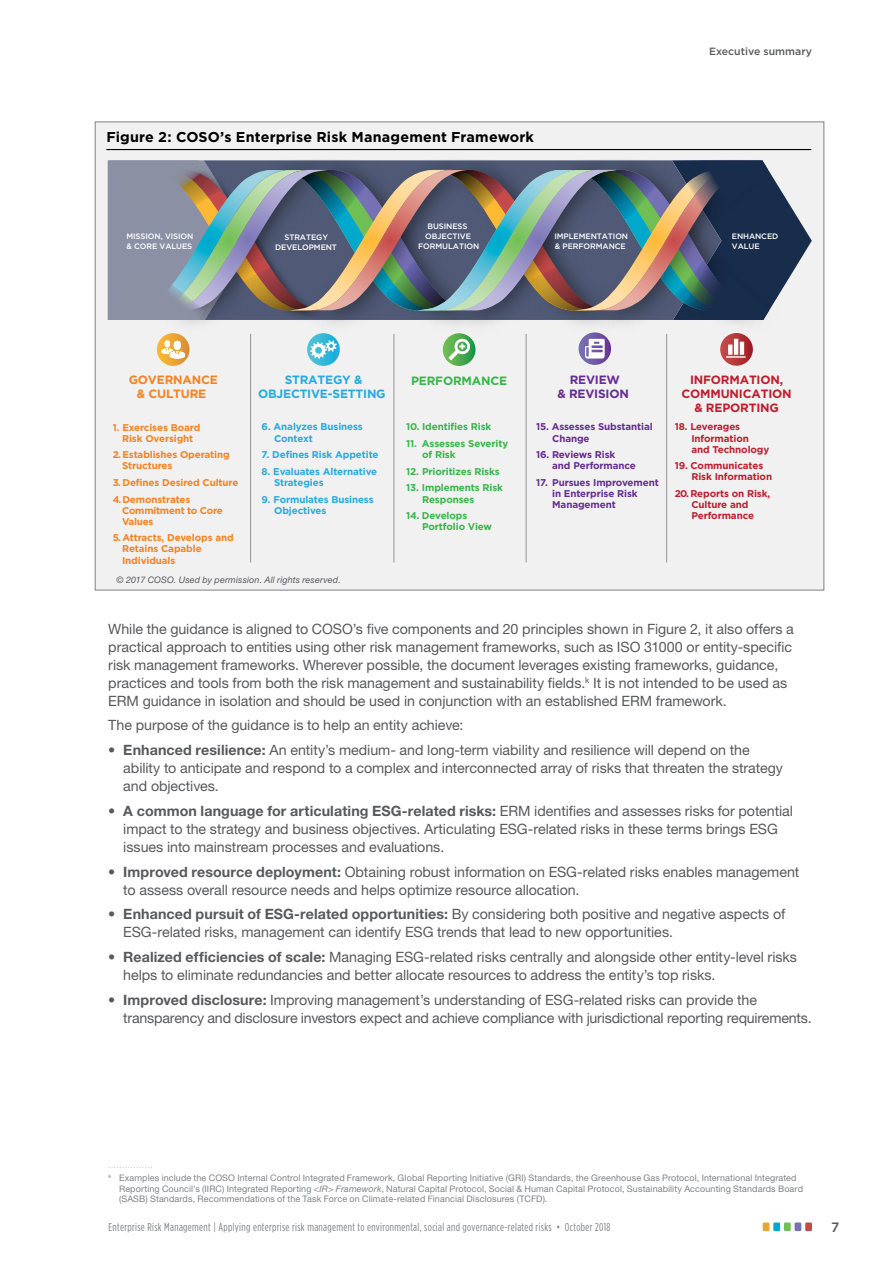
<style>
.page{position:relative;width:893px;height:1263px;background:#fff}
.page>*{position:absolute;margin:0;border:0;box-sizing:border-box;transform-origin:0 0}
.t1{font:14.25px/18px "Helvetica Neue LT";letter-spacing:-.005em;color:#58595b}
.t2{font:700 14.25px "Gotham";letter-spacing:.015em;color:#000}
.t3{font:500 13.5px "Gotham";color:#58595b}
.t4{font:700 12px/14.4px "Gotham";letter-spacing:-.015em;color:#be1e2d;text-align:center}
.t5{font:700 12px/14.4px "Gotham";letter-spacing:-.015em;color:#27aae1;text-align:center}
.t6{font:700 12px/14.4px "Gotham";letter-spacing:-.015em;color:#f58220;text-align:center}
.t7{font:700 12px/14.4px "Gotham";letter-spacing:-.015em;color:#662d91;text-align:center}
.t8{font:700 12px "Gotham";letter-spacing:-.015em;color:#39b54a}
.t9{font:11.4px "Gotham Condensed";letter-spacing:.03em;color:#808285}
.t10{font:500 10.5px "Gotham";color:#58595b}
.t11{font:700 9.75px/11.1px "Gotham";letter-spacing:-.01em;color:#f58220}
.t12{font:700 9.75px/11.1px "Gotham";letter-spacing:-.01em;color:#39b54a}
.t13{font:700 9.75px/11.1px "Gotham";letter-spacing:-.01em;color:#27aae1}
.t14{font:700 9.75px/11.1px "Gotham";letter-spacing:-.01em;color:#be1e2d}
.t15{font:700 9.75px/11.1px "Gotham";letter-spacing:-.01em;color:#662d91}
.t16{font:700 9.75px/11.1px "Gotham";letter-spacing:-.03em;color:#f58220}
.t17{font:9px/10.5px "Helvetica Neue LT";letter-spacing:.01em;color:#808285}
.t18{font:italic 9px "Helvetica Neue LT";letter-spacing:.015em;color:#58595b}
.t19{font:500 7.8px/10.1px "Gotham";letter-spacing:-.01em;color:#fff}
.t20{font:5.25px "Helvetica Neue LT";color:#808285}
.s1{font-weight:700}
.s2{font-style:italic}
</style>
<div class="page">
<div style="left:95px;top:122px;width:729px;height:468px;background:#f1f1f2;border:1px solid #808285"></div>
<hr style="left:106px;top:149px;width:705px;height:1px;background:#000">
<img style="left:108px;top:160px;width:704px;height:160px">
<hr style="left:250px;top:334px;width:1px;height:228px;background:#939598">
<hr style="left:393px;top:334px;width:1px;height:228px;background:#939598">
<hr style="left:526px;top:334px;width:1px;height:228px;background:#939598">
<hr style="left:666px;top:334px;width:1px;height:228px;background:#939598">
<svg style="left:157px;top:333px;width:33px;height:33px"></svg>
<svg style="left:161px;top:340px;width:24px;height:19px"></svg>
<svg style="left:307px;top:333px;width:33px;height:33px"></svg>
<svg style="left:310px;top:340px;width:27px;height:19px"></svg>
<svg style="left:720px;top:333px;width:33px;height:33px"></svg>
<svg style="left:726px;top:339px;width:20px;height:19px"></svg>
<svg style="left:579px;top:332px;width:32px;height:33px"></svg>
<svg style="left:585px;top:339px;width:20px;height:19px"></svg>
<svg style="left:443px;top:333px;width:32px;height:33px"></svg>
<svg style="left:448px;top:338px;width:22px;height:22px"></svg>
<div style="left:805px;top:1222px;width:7px;height:9px;background:#c74a4b;border-radius:2px"></div>
<div style="left:795px;top:1222px;width:6px;height:9px;background:#7670b4;border-radius:2px"></div>
<div style="left:784px;top:1222px;width:7px;height:9px;background:#70bf54;border-radius:2px"></div>
<div style="left:773px;top:1222px;width:7px;height:9px;background:#00a9cb;border-radius:2px"></div>
<div style="left:763px;top:1222px;width:6px;height:9px;background:#e5a82f;border-radius:2px"></div>
<p class="t2" style="left:106px;top:127px;width:429px">Figure 2: COSO’s Enterprise Risk Management Framework</p>
<p class="t10" style="left:709px;top:44px;width:104px">Executive summary</p>
<p class="t19" style="left:126px;top:231px;width:68px">MISSION, VISION &amp; CORE VALUES</p>
<p class="t19" style="left:275px;top:232px;width:63px;text-align:center">STRATEGY<br>DEVELOPMENT</p>
<p class="t19" style="left:418px;top:221px;width:63px;text-align:center">BUSINESS<br>OBJECTIVE<br>FORMULATION</p>
<p class="t19" style="left:554px;top:231px;width:75px">IMPLEMENTATION &amp; PERFORMANCE</p>
<p class="t19" style="left:732px;top:231px;width:48px">ENHANCED<br>VALUE</p>
<p class="t6" style="left:129px;top:372px;width:91px">GOVERNANCE &amp; CULTURE</p>
<p class="t7" style="left:557px;top:372px;width:73px">REVIEW<br>&amp; REVISION</p>
<p class="t4" style="left:681px;top:372px;width:112px">INFORMATION,<br>COMMUNICATION &amp; REPORTING</p>
<p class="t5" style="left:258px;top:372px;width:129px">STRATEGY &amp;<br>OBJECTIVE-SETTING</p>
<p class="t8" style="left:411px;top:373px;width:98px">PERFORMANCE</p>
<p class="t11" style="left:113px;top:421px;width:89px;text-align:center">1. Exercises Board<br>Risk Oversight</p>
<p class="t11" style="left:122px;top:449px;width:109px;text-indent:-9px">2. Establishes Operating<br>Structures</p>
<p class="t11" style="left:113px;top:477px;width:127px">3. Defines Desired Culture</p>
<p class="t16" style="left:122px;top:493px;width:102px;text-indent:-9px">4. Demonstrates<br>Commitment to Core<br>Values</p>
<p class="t11" style="left:122px;top:532px;width:113px;text-indent:-9px">5. Attracts, Develops and<br>Retains Capable<br>Individuals</p>
<p class="t13" style="left:274px;top:421px;width:90px;text-indent:-12px">6. Analyzes Business<br>Context</p>
<p class="t13" style="left:262px;top:449px;width:118px">7. Defines Risk Appetite</p>
<p class="t13" style="left:274px;top:466px;width:105px;text-indent:-12px">8. Evaluates Alternative<br>Strategies</p>
<p class="t13" style="left:274px;top:493px;width:101px;text-indent:-12px">9. Formulates Business<br>Objectives</p>
<p class="t18" style="left:117px;top:574px;width:226px">© 2017 COSO. Used by permission. All rights reserved.</p>
<p class="t12" style="left:406px;top:421px;width:87px">10. Identifies Risk</p>
<p class="t12" style="left:422px;top:438px;width:88px;text-indent:-16px">11. Assesses Severity of Risk</p>
<p class="t12" style="left:406px;top:466px;width:95px">12. Prioritizes Risks</p>
<p class="t12" style="left:422px;top:482px;width:82px;text-indent:-16px">13. Implements Risk<br>Responses</p>
<p class="t12" style="left:422px;top:510px;width:71px;text-indent:-16px">14. Develops<br>Portfolio View</p>
<p class="t15" style="left:552px;top:421px;width:102px;text-indent:-16px">15. Assesses Substantial<br>Change</p>
<p class="t15" style="left:552px;top:449px;width:85px;text-indent:-16px">16. Reviews Risk and Performance</p>
<p class="t15" style="left:552px;top:477px;width:108px;text-indent:-16px">17. Pursues Improvement in Enterprise Risk<br>Management</p>
<p class="t14" style="left:691px;top:421px;width:79px;text-indent:-17px">18. Leverages<br>Information and Technology</p>
<p class="t14" style="left:691px;top:460px;width:82px;text-indent:-17px">19. Communicates<br>Risk Information</p>
<p class="t14" style="left:675px;top:488px;width:97px;text-align:center">20.Reports on Risk,<br>Culture and<br>Performance</p>
<p class="t1" style="left:108px;top:619px;width:687px">While the guidance is aligned to COSO’s five components and 20 principles shown in Figure 2, it also offers a practical approach to entities using other risk management frameworks, such as ISO 31000 or entity-specific risk management frameworks. Wherever possible, the document leverages existing frameworks, guidance, practices and tools from both the risk management and sustainability fields.<sup>k</sup> It is not intended to be used as ERM guidance in isolation and should be used in conjunction with an established ERM framework.</p>
<p class="t1" style="left:108px;top:716px;width:357px">The purpose of the guidance is to help an entity achieve:</p>
<p class="t1" style="left:123px;top:741px;width:661px;text-indent:-15px">• <span class="s1">Enhanced resilience:</span> An entity’s medium- and long-term viability and resilience will depend on the ability to anticipate and respond to a complex and interconnected array of risks that threaten the strategy and objectives.</p>
<p class="t1" style="left:123px;top:801px;width:671px;text-indent:-15px"><span class="s1">• A common language for articulating ESG-related risks:</span> ERM identifies and assesses risks for potential impact to the strategy and business objectives. Articulating ESG-related risks in these terms brings ESG issues into mainstream processes and evaluations.</p>
<p class="t1" style="left:123px;top:862px;width:677px;text-indent:-15px"><span class="s1">• Improved resource deployment:</span> Obtaining robust information on ESG-related risks enables management to assess overall resource needs and helps optimize resource allocation.</p>
<p class="t1" style="left:123px;top:905px;width:663px;text-indent:-15px"><span class="s1">• Enhanced pursuit of ESG-related opportunities:</span> By considering both positive and negative aspects of<br>ESG-related risks, management can identify ESG trends that lead to new opportunities.</p>
<p class="t1" style="left:123px;top:948px;width:675px;text-indent:-15px"><span class="s1">• Realized efficiencies of scale:</span> Managing ESG-related risks centrally and alongside other entity-level risks helps to eliminate redundancies and better allocate resources to address the entity’s top risks.</p>
<p class="t1" style="left:123px;top:990px;width:690px;text-indent:-15px"><span class="s1">• Improved disclosure:</span> Improving management’s understanding of ESG-related risks can provide the transparency and disclosure investors expect and achieve compliance with jurisdictional reporting requirements.</p>
<p class="t20" style="left:109px;top:1163px;width:45px">. . . . . . . . . . . . . . . .</p>
<p class="t17" style="left:119px;top:1173px;width:685px;text-indent:-11px"><sup>k</sup> Examples include the COSO Internal Control Integrated Framework, Global Reporting Initiative (GRI) Standards, the Greenhouse Gas Protocol, International Integrated<br>Reporting Council’s (IIRC) Integrated Reporting <span class="s2">&lt;IR&gt; Framework</span>, Natural Capital Protocol, Social &amp; Human Capital Protocol, Sustainability Accounting Standards Board (SASB) Standards, Recommendations of the Task Force on Climate-related Financial Disclosures (TCFD).</p>
<p class="t9" style="left:109px;top:1220px;width:503px">Enterprise Risk Management | Applying enterprise risk management to environmental, social and governance-related risks • October 2018</p>
<p class="t3" style="left:831px;top:1218px;width:10px">7</p>
</div>
